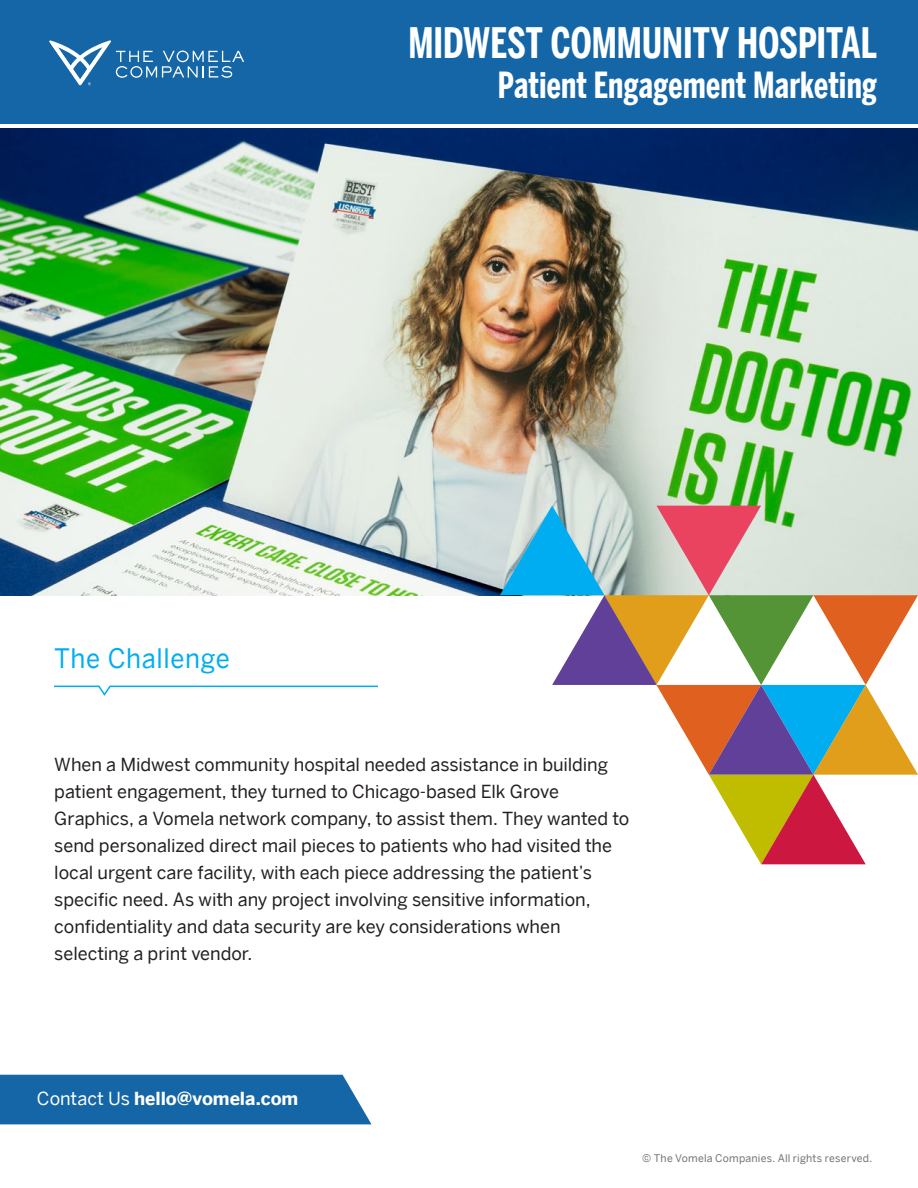
<style>
.page{position:relative;width:918px;height:1188px;background:#fff}
.page>*{position:absolute;margin:0;border:0;box-sizing:border-box;transform-origin:0 0}
.t1{font:700 42px "Benton Sans Comp";color:#fff;scale:.95 1}
.t2{font:700 36px "Benton Sans Comp";letter-spacing:.005em;color:#fff;scale:.95 1}
.t3{font:26.85px "Benton Sans";letter-spacing:.025em;color:#00aeef;scale:.95 1}
.Body_2{font:18px/27px "Benton Sans";letter-spacing:-.005em;color:#231f20}
.Body_2-2{font:700 18px "Benton Sans";letter-spacing:-.005em;color:#fff}
.t4{font:10.5px "Benton Sans";letter-spacing:.02em;color:#717074}
.s1{font-weight:400}
</style>
<div class="page">
<img style="left:0;top:129px;width:918px;height:466px">
<div style="left:0;top:0;width:918px;height:123px;background:#1566a7"></div>
<svg style="left:49px;top:40px;width:195px;height:45px"></svg>
<svg style="left:500px;top:506px;width:418px;height:358px"></svg>
<svg style="left:54px;top:685px;width:324px;height:11px"></svg>
<div style="left:0;top:1075px;width:372px;height:49px;background:#1566a7"></div>
<p class="t1" style="left:408px;top:19px;width:495px">MIDWEST COMMUNITY HOSPITAL</p>
<p class="t2" style="left:498px;top:64px;width:401px">Patient Engagement Marketing</p>
<p class="t3" style="left:54px;top:643px;width:187px">The Challenge</p>
<p class="Body_2" style="left:54px;top:751px;width:577px">When a Midwest community hospital needed assistance in building patient engagement, they turned to Chicago-based Elk Grove Graphics, a Vomela network company, to assist them. They wanted to send personalized direct mail pieces to patients who had visited the local urgent care facility, with each piece addressing the patient’s specific need. As with any project involving sensitive information, confidentiality and data security are key considerations when selecting a print vendor.</p>
<p class="Body_2-2" style="left:37px;top:1088px;width:263px"><span class="s1">Contact Us</span> hello@vomela.com</p>
<p class="t4" style="left:642px;top:1152px;width:231px">© The Vomela Companies. All rights reserved.</p>
</div>
